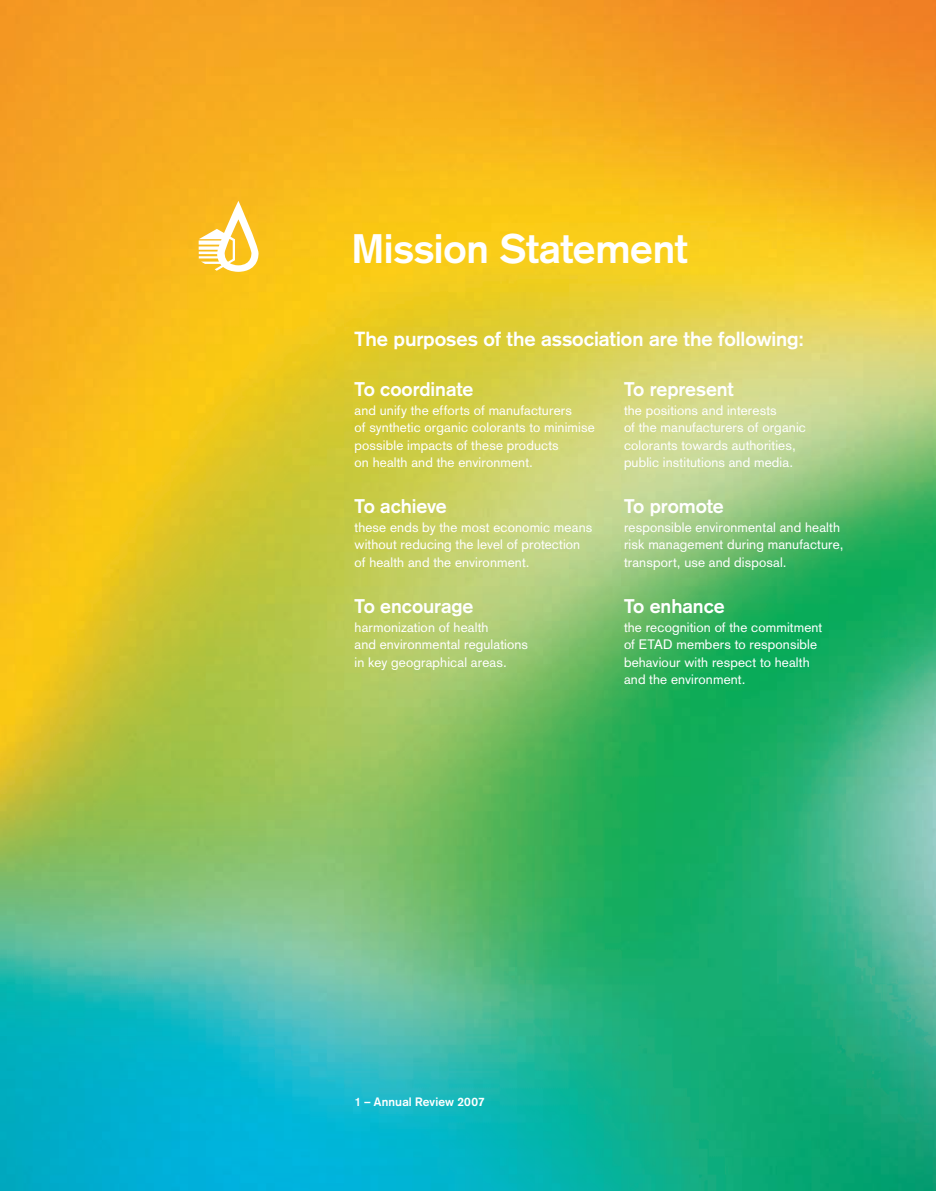
<style>
.page{position:relative;width:936px;height:1191px;background:#fff}
.page>*{position:absolute;margin:0;border:0;box-sizing:border-box;transform-origin:0 0}
.t1{font:700 40.5px "Akzidenz Grotesk";letter-spacing:-.005em;color:#fff}
.t2{font:700 20.1px "Akzidenz Grotesk";letter-spacing:-.005em;color:#fff}
.t3{font:700 19.5px "Akzidenz Grotesk";letter-spacing:-.005em;color:#fff}
.t4{font:13.5px/17.2px "Akzidenz Grotesk";letter-spacing:.01em;color:#fff}
.t5{font:700 12px "Akzidenz Grotesk";letter-spacing:.015em;color:#fff}
</style>
<div class="page">
<img style="left:0;top:0;width:935px;height:1191px">
<svg style="left:199px;top:201px;width:61px;height:71px"></svg>
<h1 class="t1" style="left:352px;top:225px;width:337px">Mission Statement</h1>
<h2 class="t2" style="left:354px;top:327px;width:451px">The purposes of the association are the following:</h2>
<h3 class="t3" style="left:354px;top:378px;width:120px">To coordinate</h3>
<p class="t4" style="left:354px;top:402px;width:242px">and unify the efforts of manufacturers<br>of synthetic organic colorants to minimise possible impacts of these products<br>on health and the environment.</p>
<h3 class="t3" style="left:354px;top:495px;width:94px">To achieve</h3>
<p class="t4" style="left:354px;top:519px;width:239px">these ends by the most economic means without reducing the level of protection of health and the environment.</p>
<h3 class="t3" style="left:354px;top:595px;width:120px">To encourage</h3>
<p class="t4" style="left:354px;top:618px;width:175px">harmonization of health<br>and environmental regulations in key geographical areas.</p>
<h3 class="t3" style="left:624px;top:378px;width:111px">To represent</h3>
<p class="t4" style="left:624px;top:402px;width:183px">the positions and interests<br>of the manufacturers of organic colorants towards authorities, public institutions and media.</p>
<h3 class="t3" style="left:624px;top:495px;width:101px">To promote</h3>
<p class="t4" style="left:624px;top:519px;width:221px">responsible environmental and health risk management during manufacture, transport, use and disposal.</p>
<h3 class="t3" style="left:624px;top:595px;width:102px">To enhance</h3>
<p class="t4" style="left:624px;top:618px;width:200px">the recognition of the commitment of ETAD members to responsible behaviour with respect to health and the environment.</p>
<p class="t5" style="left:354px;top:1094px;width:132px">1 – Annual Review 2007</p>
</div>
